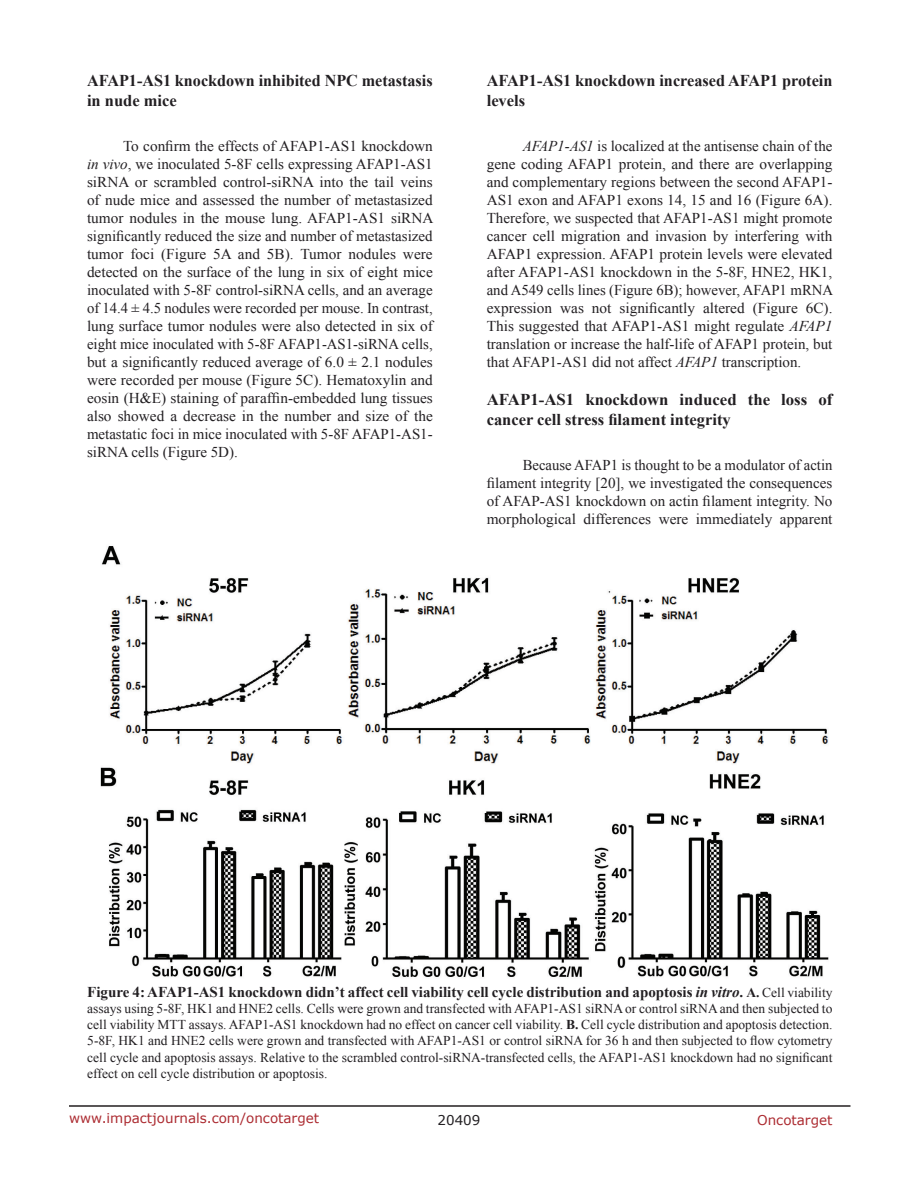
<style>
.page{position:relative;width:918px;height:1188px;background:#fff}
.page>*{position:absolute;margin:0;border:0;box-sizing:border-box;transform-origin:0 0}
.SubHeading{font:700 16.5px/19.8px "Times New Roman";color:#221f22}
.BodyText{font:15px/18px "Times New Roman";color:#221f22;text-align:justify}
.FigureText{font:700 15px "Times New Roman";color:#221f22}
.FigureText-2{font:13.5px/16.2px "Times New Roman";color:#221f22;text-align:justify}
.t1{font:13.5px "Verdana";color:#ac2b31}
.t2{font:13.5px "Verdana";color:#221f22}
.s1{font-style:italic}
.s2{font-size:13.5px}
.s3{font-weight:400;font-size:13.5px}
.s4{font-weight:700}
</style>
<div class="page">
<hr style="left:69px;top:1105px;width:781px;height:2px;background:#231f20">
<img style="left:100px;top:546px;width:729px;height:432px">
<p class="SubHeading" style="left:87px;top:70px;width:347px">AFAP1-AS1 knockdown inhibited NPC metastasis in nude mice</p>
<p class="BodyText" style="left:87px;top:137px;width:348px;text-indent:36px">To confirm the effects of AFAP1-AS1 knockdown <span class="s1">in vivo</span>, we inoculated 5-8F cells expressing AFAP1-AS1 siRNA or scrambled control-siRNA into the tail veins of nude mice and assessed the number of metastasized tumor nodules in the mouse lung. AFAP1-AS1 siRNA significantly reduced the size and number of metastasized tumor foci (Figure 5A and 5B). Tumor nodules were detected on the surface of the lung in six of eight mice inoculated with 5-8F control-siRNA cells, and an average of 14.4 ± 4.5 nodules were recorded per mouse. In contrast, lung surface tumor nodules were also detected in six of eight mice inoculated with 5-8F AFAP1-AS1-siRNA cells, but a significantly reduced average of 6.0 ± 2.1 nodules were recorded per mouse (Figure 5C). Hematoxylin and eosin (H&amp;E) staining of paraffin-embedded lung tissues also showed a decrease in the number and size of the metastatic foci in mice inoculated with 5-8F AFAP1-AS1- siRNA cells (Figure 5D).</p>
<p class="SubHeading" style="left:487px;top:70px;width:347px">AFAP1-AS1 knockdown increased AFAP1 protein levels</p>
<p class="BodyText" style="left:487px;top:137px;width:348px;text-indent:36px"><span class="s1">AFAP1-AS1</span> is localized at the antisense chain of the gene coding AFAP1 protein, and there are overlapping and complementary regions between the second AFAP1- AS1 exon and AFAP1 exons 14, 15 and 16 (Figure 6A).<br>Therefore, we suspected that AFAP1-AS1 might promote cancer cell migration and invasion by interfering with AFAP1 expression. AFAP1 protein levels were elevated after AFAP1-AS1 knockdown in the 5-8F, HNE2, HK1, and A549 cells lines (Figure 6B); however, AFAP1 mRNA expression was not significantly altered (Figure 6C).<br>This suggested that AFAP1-AS1 might regulate <span class="s1">AFAP1 </span>translation or increase the half-life of AFAP1 protein, but that AFAP1-AS1 did not affect <span class="s1">AFAP1</span> transcription.</p>
<p class="SubHeading" style="left:487px;top:389px;width:347px">AFAP1-AS1 knockdown induced the loss of cancer cell stress filament integrity</p>
<p class="BodyText" style="left:487px;top:455px;width:347px;text-indent:36px">Because AFAP1 is thought to be a modulator of actin filament integrity [20], we investigated the consequences of AFAP-AS1 knockdown on actin filament integrity. No morphological differences were immediately apparent</p>
<p class="FigureText" style="left:87px;top:981px;width:747px">Figure 4: AFAP1-AS1 knockdown didn’t affect cell viability cell cycle distribution and apoptosis <span class="s1">in vitro</span>. <span class="s2">A.</span> <span class="s3">Cell viability</span></p>
<p class="FigureText-2" style="left:87px;top:1000px;width:747px">assays using 5-8F, HK1 and HNE2 cells. Cells were grown and transfected with AFAP1-AS1 siRNA or control siRNA and then subjected to cell viability MTT assays. AFAP1-AS1 knockdown had no effect on cancer cell viability. <span class="s4">B.</span> Cell cycle distribution and apoptosis detection.<br>5-8F, HK1 and HNE2 cells were grown and transfected with AFAP1-AS1 or control siRNA for 36 h and then subjected to flow cytometry cell cycle and apoptosis assays. Relative to the scrambled control-siRNA-transfected cells, the AFAP1-AS1 knockdown had no significant effect on cell cycle distribution or apoptosis.</p>
<p class="t1" style="left:69px;top:1109px;width:252px">www.impactjournals.com/oncotarget</p>
<p class="t2" style="left:438px;top:1111px;width:44px">20409</p>
<p class="t1" style="left:757px;top:1111px;width:77px">Oncotarget</p>
</div>
